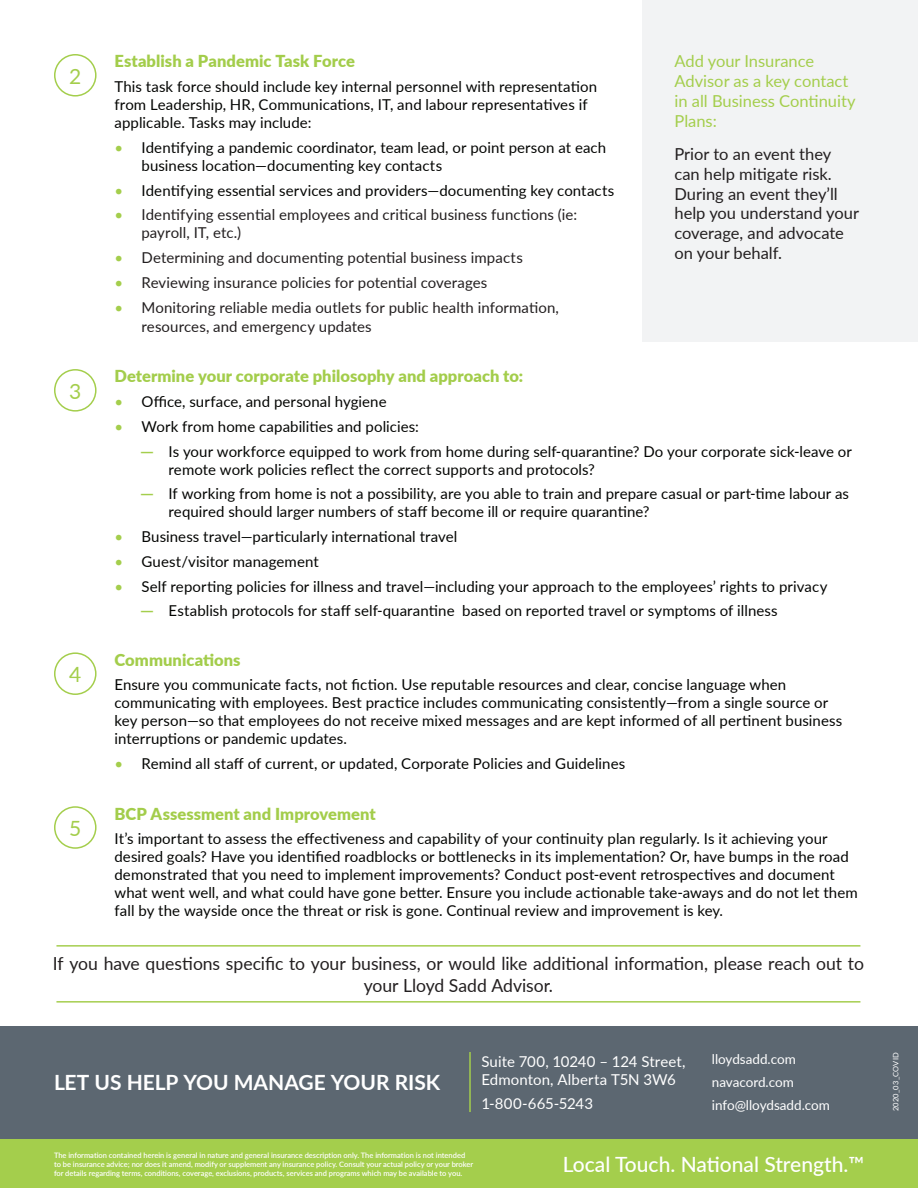
<style>
.page{position:relative;width:918px;height:1188px;background:#fff}
.page>*{position:absolute;margin:0;border:0;box-sizing:border-box;transform-origin:0 0}
.t1{font:500 21px "Lato";color:#fff}
.t2{font:700 21px "Lato";color:#fff}
.t3{font:21px "Lato";color:#a4ce4c}
.t4{font:18px/21.6px "Lato";letter-spacing:-.005em;color:#231f20;text-align:center}
.t5{font:900 16.5px "Lato";letter-spacing:.005em;color:#a3cd4b}
.t6{font:16.5px/19.8px "Lato";color:#231f20}
.t7{font:16.5px/19.8px "Lato";color:#a4ce4c}
.t8{font:15px/18px "Lato";letter-spacing:.005em;color:#040503}
.t9{font:15px/18px "Lato";letter-spacing:.005em;color:#231f20}
.t10{font:15px/18px "Lato";letter-spacing:.005em;color:#fff}
.t11{font:13.5px/23px "Lato";color:#fff}
.t12{font:600 7.5px/9px "Lato";color:#fff}
.t13{font:7.5px "Lato";letter-spacing:.02em;color:#fff}
.s1{color:#a4ce4c}
.s2{font-weight:900;color:#a4ce4c}
</style>
<div class="page">
<hr style="left:56px;top:945px;width:804px;height:2px;background:#a3cd4b">
<hr style="left:56px;top:1001px;width:804px;height:2px;background:#a3cd4b">
<div style="left:643px;top:0;width:275px;height:341px;background:#f2f3f4"></div>
<div style="left:54px;top:369px;width:43px;height:43px;border:2px solid #a4ce4c;border-radius:50%"></div>
<div style="left:54px;top:652px;width:43px;height:43px;border:2px solid #a4ce4c;border-radius:50%"></div>
<div style="left:54px;top:806px;width:43px;height:43px;border:2px solid #a4ce4c;border-radius:50%"></div>
<div style="left:54px;top:54px;width:43px;height:43px;border:2px solid #a4ce4c;border-radius:50%"></div>
<hr style="left:0;top:158px;width:1px;height:30px;background:#5c6771">
<div style="left:0;top:1026px;width:918px;height:113px;background:#5c6771"></div>
<div style="left:0;top:1139px;width:918px;height:49px;background:#a4ce4c"></div>
<hr style="left:469px;top:1052px;width:2px;height:60px;background:#a4ce4c">
<h1 class="t3" style="left:69px;top:61px;width:14px">2</h1>
<h1 class="t3" style="left:69px;top:376px;width:14px">3</h1>
<h1 class="t3" style="left:69px;top:660px;width:14px">4</h1>
<h1 class="t3" style="left:69px;top:813px;width:14px">5</h1>
<p class="t5" style="left:114px;top:49px;width:242px">Establish a Pandemic Task Force</p>
<p class="t8" style="left:114px;top:77px;width:484px">This task force should include key internal personnel with representation from Leadership, HR, Communications, IT, and labour representatives if applicable. Tasks may include:</p>
<p class="t8" style="left:141px;top:138px;width:466px;text-indent:-27px"><span class="s1">•</span> Identifying a pandemic coordinator, team lead, or point person at each business location—documenting key contacts</p>
<p class="t8" style="left:114px;top:180px;width:501px"><span class="s1">•</span> Identifying essential services and providers—documenting key contacts</p>
<p class="t9" style="left:141px;top:205px;width:437px;text-indent:-27px"><span class="s1">•</span> Identifying essential employees and critical business functions (ie: payroll, IT, etc.)</p>
<p class="t9" style="left:114px;top:248px;width:410px"><span class="s1">•</span> Determining and documenting potential business impacts</p>
<p class="t9" style="left:114px;top:273px;width:374px"><span class="s1">•</span> Reviewing insurance policies for potential coverages</p>
<p class="t9" style="left:141px;top:297px;width:419px;line-height:19.8px;text-indent:-27px"><span class="s1">•</span> Monitoring reliable media outlets for public health information, resources, and emergency updates</p>
<p class="t7" style="left:674px;top:51px;width:183px">Add your Insurance<br>Advisor as a key contact in all Business Continuity<br>Plans:</p>
<p class="t6" style="left:674px;top:143px;width:186px">Prior to an event they can help mitigate risk.<br>During an event they’ll help you understand your coverage, and advocate on your behalf.</p>
<p class="t5" style="left:114px;top:364px;width:410px">Determine your corporate philosophy and approach to:</p>
<p class="t8" style="left:114px;top:392px;width:274px"><span class="s1">•</span> Office, surface, and personal hygiene</p>
<p class="t8" style="left:141px;top:413px;width:712px;line-height:24.8px;text-indent:-27px"><span class="s1">•</span> Work from home capabilities and policies:<br><span class="s2">─</span> Is your workforce equipped to work from home during self-quarantine? Do your corporate sick-leave or</p>
<p class="t8" style="left:141px;top:456px;width:709px;line-height:24.8px;text-indent:27px">remote work policies reflect the correct supports and protocols?<br><span class="s2">─</span> If working from home is not a possibility, are you able to train and prepare casual or part-time labour as</p>
<p class="t8" style="left:168px;top:502px;width:483px">required should larger numbers of staff become ill or require quarantine?</p>
<p class="t8" style="left:114px;top:527px;width:344px"><span class="s1">•</span> Business travel—particularly international travel</p>
<p class="t8" style="left:114px;top:552px;width:206px"><span class="s1">•</span> Guest/visitor management</p>
<p class="t8" style="left:141px;top:573px;width:687px;line-height:24.8px;text-indent:-27px"><span class="s1">•</span> Self reporting policies for illness and travel—including your approach to the employees’ rights to privacy <span class="s2">─</span> Establish protocols for staff self-quarantine based on reported travel or symptoms of illness</p>
<p class="t5" style="left:114px;top:647px;width:128px">Communications</p>
<p class="t8" style="left:114px;top:675px;width:729px">Ensure you communicate facts, not fiction. Use reputable resources and clear, concise language when communicating with employees. Best practice includes communicating consistently—from a single source or key person—so that employees do not receive mixed messages and are kept informed of all pertinent business interruptions or pandemic updates.</p>
<p class="t8" style="left:114px;top:754px;width:512px"><span class="s1">•</span> Remind all staff of current, or updated, Corporate Policies and Guidelines</p>
<p class="t5" style="left:114px;top:801px;width:263px">BCP Assessment and Improvement</p>
<p class="t8" style="left:114px;top:829px;width:745px">It’s important to assess the effectiveness and capability of your continuity plan regularly. Is it achieving your desired goals? Have you identified roadblocks or bottlenecks in its implementation? Or, have bumps in the road demonstrated that you need to implement improvements? Conduct post-event retrospectives and document what went well, and what could have gone better. Ensure you include actionable take-aways and do not let them fall by the wayside once the threat or risk is gone. Continual review and improvement is key.</p>
<p class="t4" style="left:53px;top:952px;width:813px">If you have questions specific to your business, or would like additional information, please reach out to your Lloyd Sadd Advisor.</p>
<h1 class="t2" style="left:54px;top:1067px;width:388px">LET US HELP YOU MANAGE YOUR RISK</h1>
<p class="t10" style="left:481px;top:1052px;width:206px">Suite 700, 10240 – 124 Street,<br>Edmonton, Alberta T5N 3W6</p>
<p class="t10" style="left:481px;top:1094px;width:113px">1-800-665-5243</p>
<p class="t11" style="left:712px;top:1048px;width:120px">lloydsadd.com navacord.com info@lloydsadd.com</p>
<p class="t12" style="left:54px;top:1150px;width:421px">The information contained herein is general in nature and general insurance description only. The information is not intended to be insurance advice; nor does it amend, modify or supplement any insurance policy. Consult your actual policy or your broker for details regarding terms, conditions, coverage, exclusions, products, services and programs which may be available to you.</p>
<h1 class="t1" style="left:563px;top:1149px;width:303px">Local Touch. National Strength.™</h1>
<p class="t13" style="left:890px;top:1111px;width:60px;rotate:-90deg">2020_03_COVID</p>
</div>
